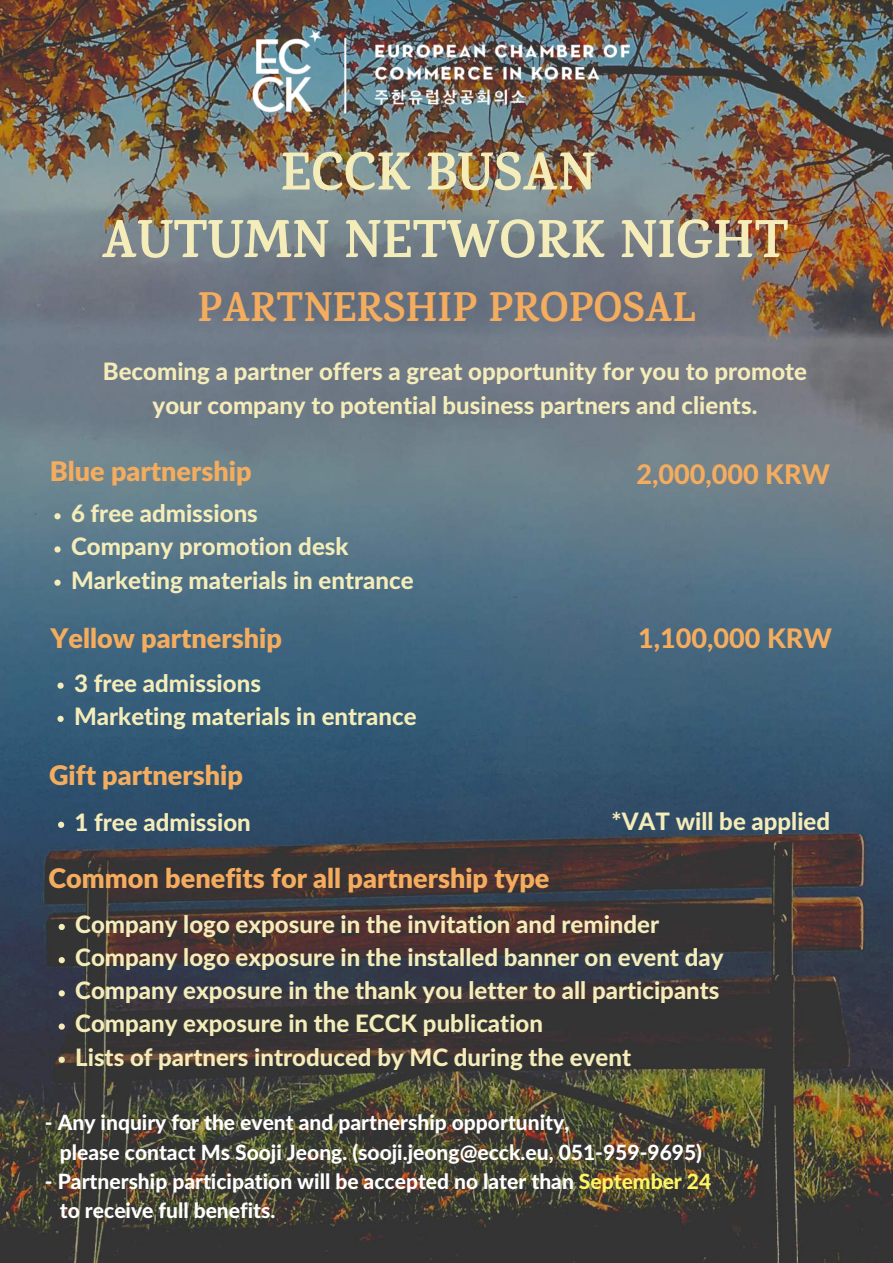
<style>
.page{position:relative;width:893px;height:1263px;background:#fff}
.page>*{position:absolute;margin:0;border:0;box-sizing:border-box;transform-origin:0 0}
.t1{font:700 54px/67.5px "Karma";color:#f4ecb9;text-align:center}
.t2{font:700 42px "Karma";color:#f4ac5e}
.t3{font:900 27px "Lato Latin";color:#f4ac5e}
.t4{font:800 27px "Lato Latin";color:#f4ac5e}
.t5{font:800 24px/33.2px "Lato Latin";color:#f4ecb9}
.t6{font:800 21px/29.2px "Lato Latin";color:#fff}
.s1{color:#fff562}
</style>
<div class="page">
<img style="left:0;top:0;width:893px;height:1263px">
<svg style="left:57px;top:682px;width:7px;height:7px"></svg>
<svg style="left:57px;top:716px;width:7px;height:6px"></svg>
<svg style="left:58px;top:822px;width:6px;height:6px"></svg>
<svg style="left:59px;top:924px;width:6px;height:6px"></svg>
<svg style="left:59px;top:957px;width:6px;height:6px"></svg>
<svg style="left:59px;top:990px;width:6px;height:6px"></svg>
<svg style="left:59px;top:1023px;width:6px;height:7px"></svg>
<svg style="left:59px;top:1057px;width:6px;height:6px"></svg>
<svg style="left:54px;top:513px;width:7px;height:6px"></svg>
<svg style="left:54px;top:546px;width:7px;height:6px"></svg>
<svg style="left:54px;top:579px;width:7px;height:7px"></svg>
<img style="left:217px;top:0;width:456px;height:172px">
<h1 class="t1" style="left:101px;top:137px;width:689px">ECCK BUSAN<br>AUTUMN NETWORK NIGHT</h1>
<h2 class="t2" style="left:198px;top:281px;width:500px">PARTNERSHIP PROPOSAL</h2>
<p class="t5" style="left:103px;top:354px;width:706px;text-align:center">Becoming a partner offers a great opportunity for you to promote your company to potential business partners and clients.</p>
<p class="t3" style="left:50px;top:455px;width:203px">Blue partnership</p>
<p class="t4" style="left:636px;top:457px;width:195px">2,000,000 KRW</p>
<p class="t5" style="left:71px;top:496px;width:344px">6 free admissions<br>Company promotion desk<br>Marketing materials in entrance</p>
<p class="t3" style="left:51px;top:621px;width:233px">Yellow partnership</p>
<p class="t4" style="left:638px;top:621px;width:195px">1,100,000 KRW</p>
<p class="t5" style="left:74px;top:666px;width:344px">3 free admissions<br>Marketing materials in entrance</p>
<p class="t3" style="left:49px;top:759px;width:195px">Gift partnership</p>
<p class="t5" style="left:75px;top:805px;width:178px">1 free admission</p>
<p class="t3" style="left:49px;top:862px;width:502px">Common benefits for all partnership type</p>
<p class="t5" style="left:75px;top:907px;width:650px">Company logo exposure in the invitation and reminder Company logo exposure in the installed banner on event day Company exposure in the thank you letter to all participants Company exposure in the ECCK publication<br>Lists of partners introduced by MC during the event</p>
<p class="t5" style="left:611px;top:804px;width:220px">*VAT will be applied</p>
<p class="t6" style="left:60px;top:1107px;width:643px;text-indent:-15px">- Any inquiry for the event and partnership opportunity,<br>please contact Ms Sooji Jeong. (sooji.jeong@ecck.eu, 051-959-9695)</p>
<p class="t6" style="left:60px;top:1166px;width:653px;text-indent:-15px">- Partnership participation will be accepted no later than <span class="s1">September 24 </span>to receive full benefits.</p>
</div>
